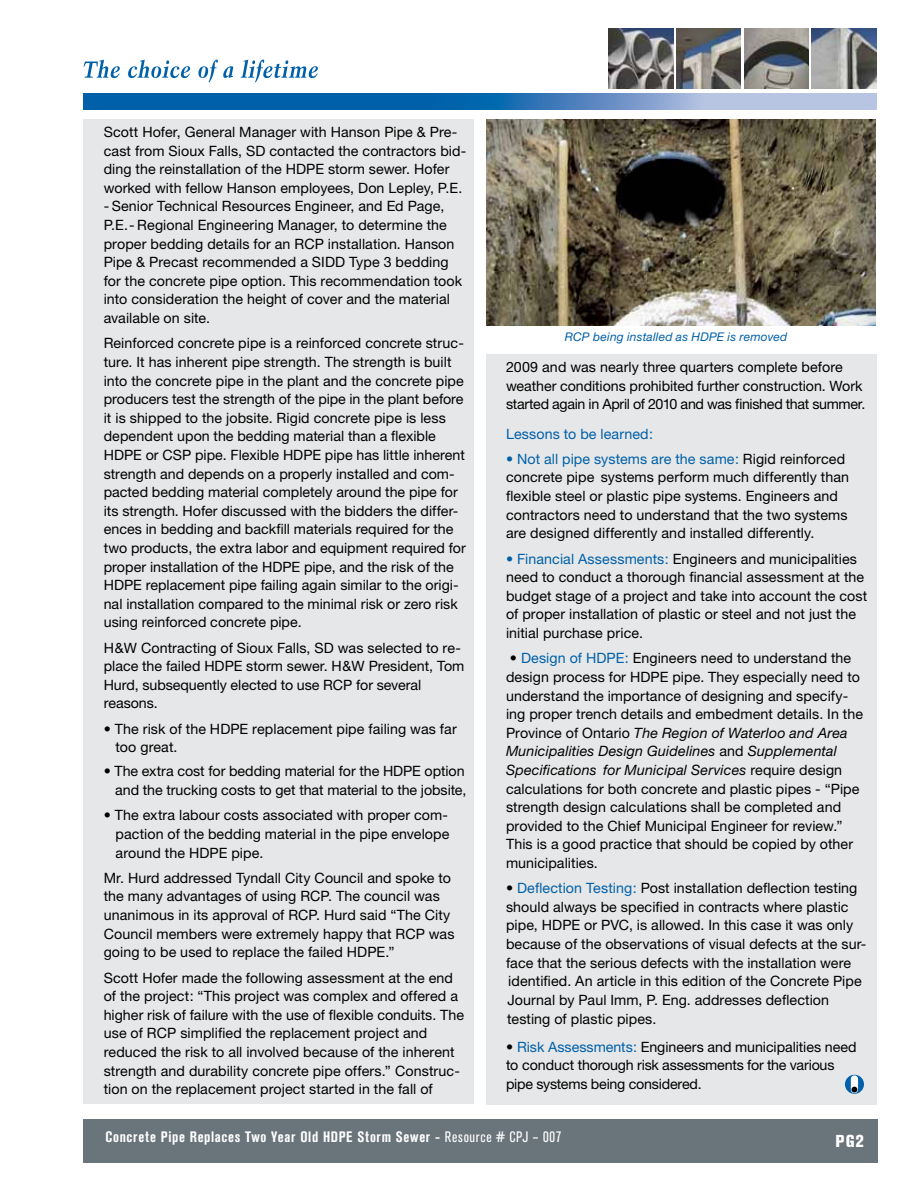
<style>
.page{position:relative;width:918px;height:1188px;background:#fff}
.page>*{position:absolute;margin:0;border:0;box-sizing:border-box;transform-origin:0 0}
.t1{font:800 condensed 17.1px "Akzidenz Grotesk BE";color:#fff}
.t2{font:700 condensed 15px "Akzidenz Grotesk BE";letter-spacing:.045em;color:#fff}
.t3{font:14.25px/18.6px "Helvetica Neue";letter-spacing:.005em;color:#000}
.t4{font:14.25px "Helvetica Neue";letter-spacing:.01em;color:#0060a9}
.t5{font:italic 12px "Helvetica Neue";letter-spacing:.015em;color:#0060a9}
.s1{color:#0060a9}
.s2{font-style:italic}
.s3{font-weight:400}
</style>
<div class="page">
<div style="left:83px;top:1119px;width:795px;height:43px;background:#6a747b"></div>
<div style="left:83px;top:119px;width:391px;height:985px;background:#e6e7e8"></div>
<div style="left:486px;top:354px;width:391px;height:750px;background:#e6e7e8"></div>
<svg style="left:83px;top:60px;width:37px;height:18px"></svg>
<svg style="left:128px;top:60px;width:62px;height:18px"></svg>
<svg style="left:198px;top:60px;width:35px;height:23px"></svg>
<svg style="left:241px;top:60px;width:77px;height:23px"></svg>
<img style="left:609px;top:28px;width:64px;height:61px">
<img style="left:812px;top:28px;width:64px;height:61px">
<img style="left:744px;top:28px;width:65px;height:61px">
<img style="left:676px;top:28px;width:65px;height:61px">
<svg style="left:83px;top:93px;width:794px;height:16px;background:#4082bd"></svg>
<svg style="left:845px;top:1075px;width:19px;height:19px"></svg>
<svg style="left:851px;top:1075px;width:7px;height:18px"></svg>
<img style="left:486px;top:119px;width:390px;height:207px">
<p class="t3" style="left:104px;top:123px;width:364px">Scott Hofer, General Manager with Hanson Pipe &amp; Pre&shy;cast from Sioux Falls, SD contacted the contractors bid&shy;ding the reinstallation of the HDPE storm sewer. Hofer worked with fellow Hanson employees, Don Lepley, P.E.</p>
<p class="t3" style="left:104px;top:197px;width:360px">- Senior Technical Resources Engineer, and Ed Page, P.E. - Regional Engineering Manager, to determine the proper bedding details for an RCP installation. Hanson Pipe &amp; Precast recommended a SIDD Type 3 bedding for the concrete pipe option. This recommendation took into consideration the height of cover and the material available on site.</p>
<p class="t3" style="left:104px;top:334px;width:364px">Reinforced concrete pipe is a reinforced concrete struc&shy;ture. It has inherent pipe strength. The strength is built into the concrete pipe in the plant and the concrete pipe producers test the strength of the pipe in the plant before it is shipped to the jobsite. Rigid concrete pipe is less dependent upon the bedding material than a flexible HDPE or CSP pipe. Flexible HDPE pipe has little inherent strength and depends on a properly installed and com&shy;pacted bedding material completely around the pipe for its strength. Hofer discussed with the bidders the differ&shy;ences in bedding and backfill materials required for the two products, the extra labor and equipment required for proper installation of the HDPE pipe, and the risk of the HDPE replacement pipe failing again similar to the origi&shy;nal installation compared to the minimal risk or zero risk using reinforced concrete pipe.</p>
<p class="t3" style="left:104px;top:638px;width:362px">H&amp;W Contracting of Sioux Falls, SD was selected to re&shy;place the failed HDPE storm sewer. H&amp;W President, Tom Hurd, subsequently elected to use RCP for several reasons.</p>
<p class="t3" style="left:116px;top:719px;width:343px;text-indent:-12px">• The risk of the HDPE replacement pipe failing was far too great.</p>
<p class="t3" style="left:104px;top:762px;width:364px;text-align:right">• The extra cost for bedding material for the HDPE option and the trucking costs to get that material to the jobsite,</p>
<p class="t3" style="left:116px;top:806px;width:335px;text-align:justify;text-indent:-12px">• The extra labour costs associated with proper com&shy;paction of the bedding material in the pipe envelope around the HDPE pipe.</p>
<p class="t3" style="left:104px;top:868px;width:352px">Mr. Hurd addressed Tyndall City Council and spoke to the many advantages of using RCP. The council was unanimous in its approval of RCP. Hurd said “The City Council members were extremely happy that RCP was going to be used to replace the failed HDPE.”</p>
<p class="t3" style="left:104px;top:968px;width:362px">Scott Hofer made the following assessment at the end of the project: “This project was complex and offered a higher risk of failure with the use of flexible conduits. The use of RCP simplified the replacement project and reduced the risk to all involved because of the inherent strength and durability concrete pipe offers.” Construc&shy;tion on the replacement project started in the fall of</p>
<p class="t5" style="left:565px;top:330px;width:224px">RCP being installed as HDPE is removed</p>
<p class="t3" style="left:506px;top:357px;width:361px">2009 and was nearly three quarters complete before weather conditions prohibited further construction. Work started again in April of 2010 and was finished that summer.</p>
<p class="t4" style="left:506px;top:425px;width:149px">Lessons to be learned:</p>
<p class="t3" style="left:506px;top:449px;width:345px"><span class="s1">• Not all pipe systems are the same:</span> Rigid reinforced concrete pipe systems perform much differently than flexible steel or plastic pipe systems. Engineers and contractors need to understand that the two systems are designed differently and installed differently.</p>
<p class="t3" style="left:506px;top:549px;width:363px"><span class="s1">• Financial Assessments:</span> Engineers and municipalities need to conduct a thorough financial assessment at the budget stage of a project and take into account the cost of proper installation of plastic or steel and not just the initial purchase price.</p>
<p class="t3" style="left:506px;top:649px;width:359px">• <span class="s1">Design of HDPE:</span> Engineers need to understand the design process for HDPE pipe. They especially need to understand the importance of designing and specify&shy;ing proper trench details and embedment details. In the Province of Ontario <span class="s2">The Region of Waterloo and Area Municipalities Design Guidelines</span> and <span class="s2">Supplemental Specifications for Municipal Services</span> require design calculations for both concrete and plastic pipes - “Pipe strength design calculations shall be completed and provided to the Chief Municipal Engineer for review.” This is a good practice that should be copied by other municipalities.</p>
<p class="t3" style="left:506px;top:879px;width:362px">• <span class="s1">Deflection Testing:</span> Post installation deflection testing should always be specified in contracts where plastic pipe, HDPE or PVC, is allowed. In this case it was only because of the observations of visual defects at the sur&shy;face that the serious defects with the installation were identified. An article in this edition of the Concrete Pipe Journal by Paul Imm, P. Eng. addresses deflection testing of plastic pipes.</p>
<p class="t3" style="left:506px;top:1037px;width:352px">• <span class="s1">Risk Assessments:</span> Engineers and municipalities need to conduct thorough risk assessments for the various pipe systems being considered.</p>
<p class="t2" style="left:106px;top:1128px;width:458px">Concrete Pipe Replaces Two Year Old HDPE Storm Sewer - <span class="s3">Resource # CPJ – 007</span></p>
<p class="t1" style="left:836px;top:1131px;width:30px">PG2</p>
</div>
